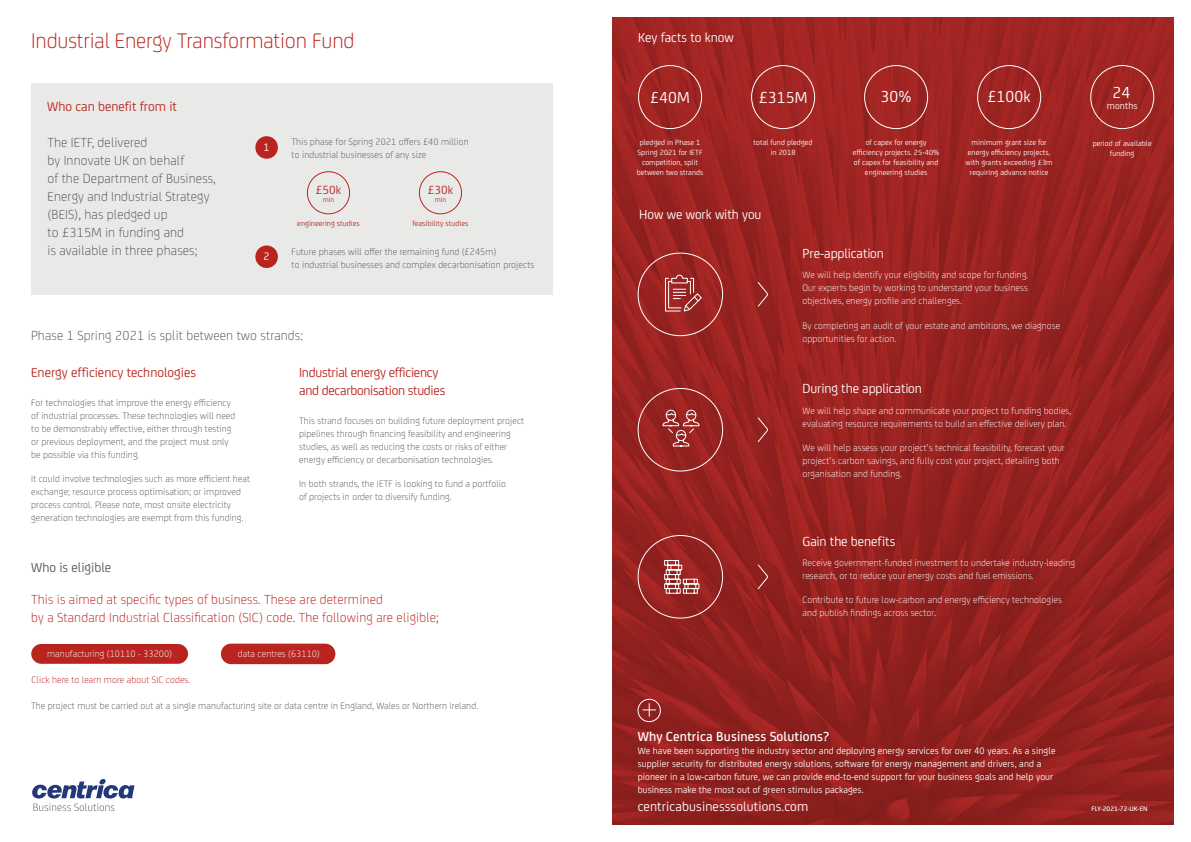
<style>
.page{position:relative;width:1191px;height:842px;background:#fff}
.page>*{position:absolute;margin:0;border:0;box-sizing:border-box;transform-origin:0 0}
.t1{font:300 22.6px "FS Joey Pro";letter-spacing:-.005em;color:#b9241e}
.t2{font:17px "FS Joey Pro";letter-spacing:.01em;color:#fff}
.t3{font:300 14px/18px "FS Joey Pro";letter-spacing:.01em;color:#575756}
.t4{font:300 14px/18px "FS Joey Pro";letter-spacing:.01em;color:#b9241e}
.t5{font:14px "FS Joey Pro";color:#fff}
.t6{font:14px/18px "FS Joey Pro";letter-spacing:-.015em;color:#b9241e}
.t7{font:500 14px "FS Joey Pro";letter-spacing:.01em;color:#fff}
.t8{font:14px "FS Joey Pro";color:#575756}
.t9{font:12.6px "FS Joey Pro";letter-spacing:.01em;color:#b9241e}
.t10{font:11.6px "FS Joey Pro";color:#fff}
.t11{font:300 10px/13px "FS Joey Pro";letter-spacing:.01em;color:#575756}
.t12{font:300 10px/13px "FS Joey Pro";letter-spacing:.01em;color:#fff}
.t13{font:10px/13px "FS Joey Pro";letter-spacing:.01em;color:#fff}
.t14{font:300 10px "FS Joey Pro";letter-spacing:.01em;color:#b9241e}
.t15{font:8px/10px "FS Joey Pro";letter-spacing:.01em;color:#fff;text-align:center}
.t16{font:8px "FS Joey Pro";letter-spacing:.01em;color:#b9241e}
.t17{font:7.4px "FS Joey Pro";letter-spacing:.01em;color:#b9241e}
.t18{font:500 7px "FS Joey Pro";color:#fff}
.s1{font-weight:400;font-size:9px}
</style>
<div class="page">
<div style="left:32px;top:83px;width:521px;height:211px;background:#e9eae8"></div>
<img style="left:612px;top:17px;width:562px;height:808px">
<svg style="left:32px;top:779px;width:103px;height:32px"></svg>
<div style="left:419px;top:171px;width:43px;height:43px;border:1px solid #b9241e;border-radius:50%"></div>
<svg style="left:643px;top:703px;width:12px;height:13px"></svg>
<div style="left:637px;top:699px;width:24px;height:23px;border:1px solid #fff;border-radius:50%"></div>
<svg style="left:757px;top:564px;width:11px;height:26px"></svg>
<div style="left:638px;top:65px;width:64px;height:64px;border:1px solid #fff;border-radius:50%"></div>
<div style="left:751px;top:65px;width:64px;height:64px;border:1px solid #fff;border-radius:50%"></div>
<div style="left:864px;top:65px;width:64px;height:64px;border:1px solid #fff;border-radius:50%"></div>
<div style="left:977px;top:65px;width:64px;height:64px;border:1px solid #fff;border-radius:50%"></div>
<div style="left:1090px;top:65px;width:64px;height:64px;border:1px solid #fff;border-radius:50%"></div>
<svg style="left:757px;top:281px;width:11px;height:26px"></svg>
<svg style="left:664px;top:274px;width:38px;height:38px"></svg>
<svg style="left:663px;top:560px;width:37px;height:34px"></svg>
<svg style="left:757px;top:417px;width:11px;height:26px"></svg>
<svg style="left:662px;top:409px;width:38px;height:38px"></svg>
<div style="left:307px;top:171px;width:43px;height:43px;border:1px solid #b9241e;border-radius:50%"></div>
<div style="left:255px;top:245px;width:23px;height:23px;background:#b9241e;border-radius:50%"></div>
<div style="left:255px;top:136px;width:23px;height:23px;background:#b9241e;border-radius:50%"></div>
<div style="left:31px;top:644px;width:157px;height:20px;background:#b9241e;border-radius:10px"></div>
<div style="left:221px;top:644px;width:114px;height:20px;background:#b9241e;border-radius:10px"></div>
<h1 class="t1" style="left:31px;top:25px;width:325px">Industrial Energy Transformation Fund</h1>
<h3 class="t6" style="left:47px;top:97px;width:131px">Who can benefit from it</h3>
<h3 class="t3" style="left:48px;top:132px;width:170px">The IETF, delivered<br>by Innovate UK on behalf<br>of the Department of Business,<br>Energy and Industrial Strategy (BEIS), has pledged up<br>to £315M in funding and<br>is available in three phases;</h3>
<p class="t10" style="left:264px;top:139px;width:8px">1</p>
<p class="t10" style="left:264px;top:248px;width:8px">2</p>
<p class="t11" style="left:292px;top:134px;width:178px">This phase for Spring 2021 offers £40 million to industrial businesses of any size</p>
<p class="t9" style="left:316px;top:181px;width:27px">£50k</p>
<p class="t17" style="left:323px;top:194px;width:13px">min</p>
<p class="t16" style="left:297px;top:218px;width:64px">engineering studies</p>
<p class="t9" style="left:428px;top:181px;width:27px">£30k</p>
<p class="t17" style="left:435px;top:194px;width:13px">min</p>
<p class="t16" style="left:412px;top:218px;width:57px">feasibility studies</p>
<p class="t11" style="left:292px;top:245px;width:244px">Future phases will offer the remaining fund (£245m)<br>to industrial businesses and complex decarbonisation projects</p>
<h3 class="t3" style="left:31px;top:326px;width:273px">Phase 1 Spring 2021 is split between two strands:</h3>
<h3 class="t6" style="left:31px;top:362px;width:166px">Energy efficiency technologies</h3>
<h3 class="t6" style="left:299px;top:362px;width:148px">Industrial energy efficiency and decarbonisation studies</h3>
<p class="t11" style="left:31px;top:395px;width:206px">For technologies that improve the energy efficiency of industrial processes. These technologies will need to be demonstrably effective, either through testing or previous deployment, and the project must only be possible via this funding.</p>
<p class="t11" style="left:31px;top:471px;width:220px">It could involve technologies such as more efficient heat exchange; resource process optimisation; or improved process control. Please note, most onsite electricity generation technologies are exempt from this funding.</p>
<h3 class="t8" style="left:31px;top:558px;width:82px">Who is eligible</h3>
<p class="t11" style="left:299px;top:414px;width:226px">This strand focuses on building future deployment project pipelines through financing feasibility and engineering studies, as well as reducing the costs or risks of either energy efficiency or decarbonisation technologies.</p>
<p class="t11" style="left:299px;top:477px;width:208px">In both strands, the IETF is looking to fund a portfolio of projects in order to diversify funding.</p>
<h3 class="t4" style="left:31px;top:589px;width:409px">This is aimed at specific types of business. These are determined<br>by a Standard Industrial Classification (SIC) code. The following are eligible;</h3>
<p class="t12" style="left:47px;top:646px;width:126px">manufacturing (10110 - 33200)</p>
<p class="t12" style="left:238px;top:646px;width:83px">data centres (63110)</p>
<p class="t14" style="left:32px;top:672px;width:160px">Click here to learn more about SIC codes.</p>
<p class="t11" style="left:31px;top:699px;width:448px">The project must be carried out at a single manufacturing site or data centre in England, Wales or Northern Ireland.</p>
<h3 class="t5" style="left:638px;top:27px;width:97px">Key facts to know</h3>
<h2 class="t2" style="left:650px;top:85px;width:41px">£40M</h2>
<p class="t15" style="left:636px;top:137px;width:68px">pledged in Phase 1<br>Spring 2021 for IETF competition, split between two strands</p>
<h2 class="t2" style="left:758px;top:85px;width:50px">£315M</h2>
<p class="t15" style="left:753px;top:137px;width:60px">total fund pledged in 2018</p>
<h3 class="t5" style="left:639px;top:204px;width:124px">How we work with you</h3>
<h2 class="t2" style="left:880px;top:84px;width:33px">30%</h2>
<p class="t15" style="left:852px;top:137px;width:88px">of capex for energy efficiency projects. 25-40% of capex for feasibility and engineering studies</p>
<h2 class="t2" style="left:987px;top:84px;width:45px">£100k</h2>
<p class="t15" style="left:965px;top:137px;width:89px">minimum grant size for energy efficiency projects, with grants exceeding £3m requiring advance notice</p>
<h3 class="t5" style="left:802px;top:243px;width:83px">Pre-application</h3>
<p class="t12" style="left:802px;top:268px;width:228px;text-align:justify">We will help Identify your eligibility and scope for funding.<br>Our experts begin by working to understand your business objectives, energy profile and challenges.</p>
<p class="t12" style="left:802px;top:318px;width:259px">By completing an audit of your estate and ambitions, we diagnose opportunities for action.</p>
<h3 class="t5" style="left:802px;top:378px;width:121px">During the application</h3>
<p class="t12" style="left:802px;top:403px;width:270px">We will help shape and communicate your project to funding bodies, evaluating resource requirements to build an effective delivery plan.</p>
<p class="t12" style="left:802px;top:440px;width:264px">We will help assess your project’s technical feasibility, forecast your project’s carbon savings, and fully cost your project, detailing both organisation and funding<span class="s1">.</span></p>
<h2 class="t2" style="left:1112px;top:80px;width:19px">24</h2>
<p class="t13" style="left:1107px;top:98px;width:32px">months</p>
<p class="t15" style="left:1092px;top:138px;width:60px">period of available funding</p>
<h3 class="t5" style="left:802px;top:531px;width:94px">Gain the benefits</h3>
<p class="t12" style="left:802px;top:556px;width:274px">Receive government-funded investment to undertake industry-leading research, or to reduce your energy costs and fuel emissions.</p>
<p class="t12" style="left:802px;top:593px;width:261px">Contribute to future low-carbon and energy efficiency technologies and publish findings across sector<span class="s1">.</span></p>
<h3 class="t7" style="left:637px;top:726px;width:193px">Why Centrica Business Solutions?</h3>
<p class="t13" style="left:637px;top:744px;width:419px">We have been supporting the industry sector and deploying energy services for over 40 years. As a single supplier security for distributed energy solutions, software for energy management and drivers, and a pioneer in a low-carbon future, we can provide end-to-end support for your business goals and help your business make the most out of green stimulus packages.</p>
<h3 class="t5" style="left:637px;top:797px;width:172px">centricabusinesssolutions.com</h3>
<p class="t18" style="left:1091px;top:804px;width:57px">FLY-2021-72-UK-EN</p>
</div>
